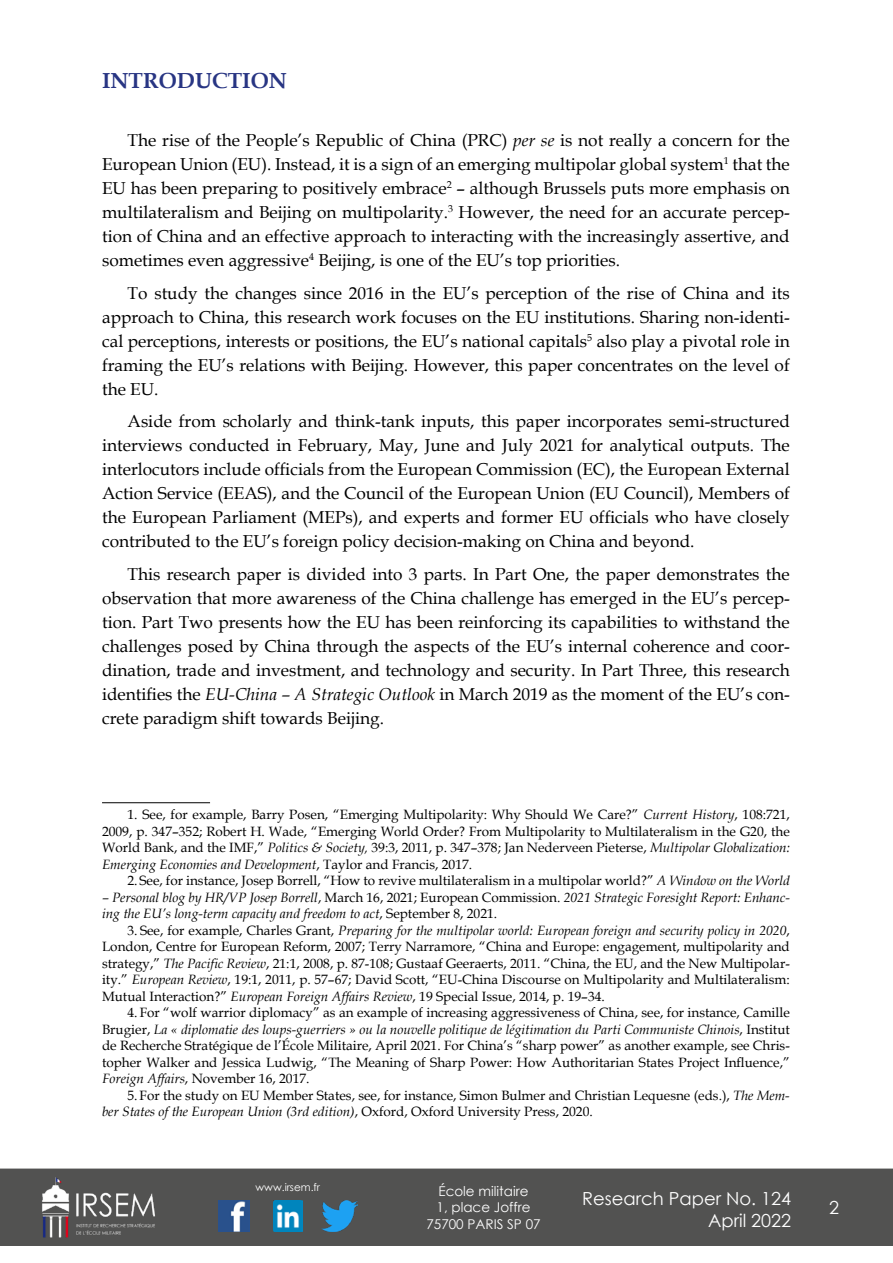
<style>
.page{position:relative;width:893px;height:1263px;background:#fff}
.page>*{position:absolute;margin:0;border:0;box-sizing:border-box;transform-origin:0 0}
.t1{font:700 21.75px "Book Antiqua";color:#283583}
.t2{font:18px/21.6px "Century Gothic";color:#fff;text-align:right}
.t3{font:17.25px/24px "Book Antiqua";color:#000;text-align:justify}
.t4{font:13.5px/16.5px "Book Antiqua";color:#000;text-align:justify}
.t5{font:italic 13.5px/16.5px "Book Antiqua";color:#000}
.t6{font:13.5px/16.2px "Century Gothic";color:#fff;text-align:center}
.t7{font:10.5px "Century Gothic";color:#fff}
.s1{font-style:italic}
.s2{font-style:normal}
</style>
<div class="page">
<div style="left:0;top:1168px;width:893px;height:78px;background:#525251;border:2px solid #525251"></div>
<img style="left:39px;top:1169px;width:117px;height:76px">
<img style="left:322px;top:1200px;width:36px;height:32px">
<img style="left:218px;top:1200px;width:31px;height:32px">
<img style="left:274px;top:1200px;width:28px;height:32px">
<hr style="left:102px;top:802px;width:108px;height:1px;background:#000">
<p class="t1" style="left:102px;top:66px;width:186px">INTRODUCTION</p>
<p class="t3" style="left:102px;top:128px;width:689px;text-indent:26px">The rise of the People’s Republic of China (PRC) <span class="s1">per se</span> is not really a concern for the European Union (EU). Instead, it is a sign of an emerging multipolar global system<sup>1</sup> that the EU has been preparing to positively embrace<sup>2</sup> – although Brussels puts more emphasis on multilateralism and Beijing on multipolarity.<sup>3</sup> However, the need for an accurate percep&shy;tion of China and an effective approach to interacting with the increasingly assertive, and sometimes even aggressive<sup>4</sup> Beijing, is one of the EU’s top priorities.</p>
<p class="t3" style="left:102px;top:280px;width:689px;text-indent:26px">To study the changes since 2016 in the EU’s perception of the rise of China and its approach to China, this research work focuses on the EU institutions. Sharing non-identi&shy;cal perceptions, interests or positions, the EU’s national capitals<sup>5</sup> also play a pivotal role in framing the EU’s relations with Beijing. However, this paper concentrates on the level of the EU.</p>
<p class="t3" style="left:102px;top:409px;width:689px;text-indent:26px">Aside from scholarly and think-tank inputs, this paper incorporates semi-structured interviews conducted in February, May, June and July 2021 for analytical outputs. The interlocutors include officials from the European Commission (EC), the European External Action Service (EEAS), and the Council of the European Union (EU Council), Members of the European Parliament (MEPs), and experts and former EU officials who have closely contributed to the EU’s foreign policy decision-making on China and beyond.</p>
<p class="t3" style="left:102px;top:561px;width:689px;text-indent:26px">This research paper is divided into 3 parts. In Part One, the paper demonstrates the observation that more awareness of the China challenge has emerged in the EU’s percep&shy;tion. Part Two presents how the EU has been reinforcing its capabilities to withstand the challenges posed by China through the aspects of the EU’s internal coherence and coor&shy;dination, trade and investment, and technology and security. In Part Three, this research identifies the <span class="s1">EU-China – A Strategic Outlook</span> in March 2019 as the moment of the EU’s con&shy;crete paradigm shift towards Beijing.</p>
<p class="t4" style="left:102px;top:806px;width:689px;text-indent:26px">1. See, for example, Barry Posen, “Emerging Multipolarity: Why Should We Care?” <span class="s1">Current History</span>, 108:721, 2009, p. 347–352; Robert H. Wade, “Emerging World Order? From Multipolarity to Multilateralism in the G20, the World Bank, and the IMF,” <span class="s1">Politics &amp; Society,</span> 39:3, 2011, p. 347–378; Jan Nederveen Pieterse, <span class="s1">Multipolar Globalization:<br>Emerging Economies and Development</span>, Taylor and Francis, 2017.</p>
<p class="t4" style="left:128px;top:872px;width:664px">2.See, for instance, Josep Borrell, “How to revive multilateralism in a multipolar world?” <span class="s1">A Window on the World</span></p>
<p class="t5" style="left:102px;top:888px;width:689px">– Personal blog by HR/VP Josep Borrell<span class="s2">, March 16, 2021; European Commission.</span> 2021 Strategic Foresight Report: Enhanc&shy;ing the EU’s long-term capacity and freedom to act<span class="s2">, September 8, 2021.</span></p>
<p class="t4" style="left:102px;top:921px;width:689px;text-indent:26px">3. See, for example, Charles Grant, <span class="s1">Preparing for the multipolar world: European foreign and security policy in 2020</span>, London, Centre for European Reform, 2007; Terry Narramore, “China and Europe: engagement, multipolarity and strategy,” <span class="s1">The Pacific Review</span>, 21:1, 2008, p. 87-108; Gustaaf Geeraerts, 2011. “China, the EU, and the New Multipolar&shy;ity.” <span class="s1">European Review</span>, 19:1, 2011, p. 57–67; David Scott, “EU-China Discourse on Multipolarity and Multilateralism:<br>Mutual Interaction?” <span class="s1">European Foreign Affairs Review</span>, 19 Special Issue, 2014, p. 19–34.</p>
<p class="t4" style="left:102px;top:1004px;width:689px;text-indent:26px">4. For “wolf warrior diplomacy” as an example of increasing aggressiveness of China, see, for instance, Camille Brugier, <span class="s1">La « diplomatie des loups-guerriers » ou la nouvelle politique de légitimation du Parti Communiste Chinois</span>, Institut de Recherche Stratégique de l’École Militaire, April 2021. For China’s “sharp power” as another example, see Chris&shy;topher Walker and Jessica Ludwig, “The Meaning of Sharp Power: How Authoritarian States Project Influence,” <span class="s1">Foreign Affairs</span>, November 16, 2017.</p>
<p class="t4" style="left:102px;top:1086px;width:689px;text-indent:25px">5. For the study on EU Member States, see, for instance, Simon Bulmer and Christian Lequesne (eds.), <span class="s1">The Mem&shy;ber States of the European Union (3rd edition)</span>, Oxford, Oxford University Press, 2020.</p>
<p class="t7" style="left:256px;top:1179px;width:66px">www.irsem.fr</p>
<p class="t6" style="left:426px;top:1183px;width:116px">École militaire<br>1, place Joffre<br>75700 PARIS SP 07</p>
<p class="t2" style="left:582px;top:1187px;width:210px">Research Paper No. 124<br>April 2022</p>
<p class="t2" style="left:829px;top:1196px;width:11px">2</p>
</div>
